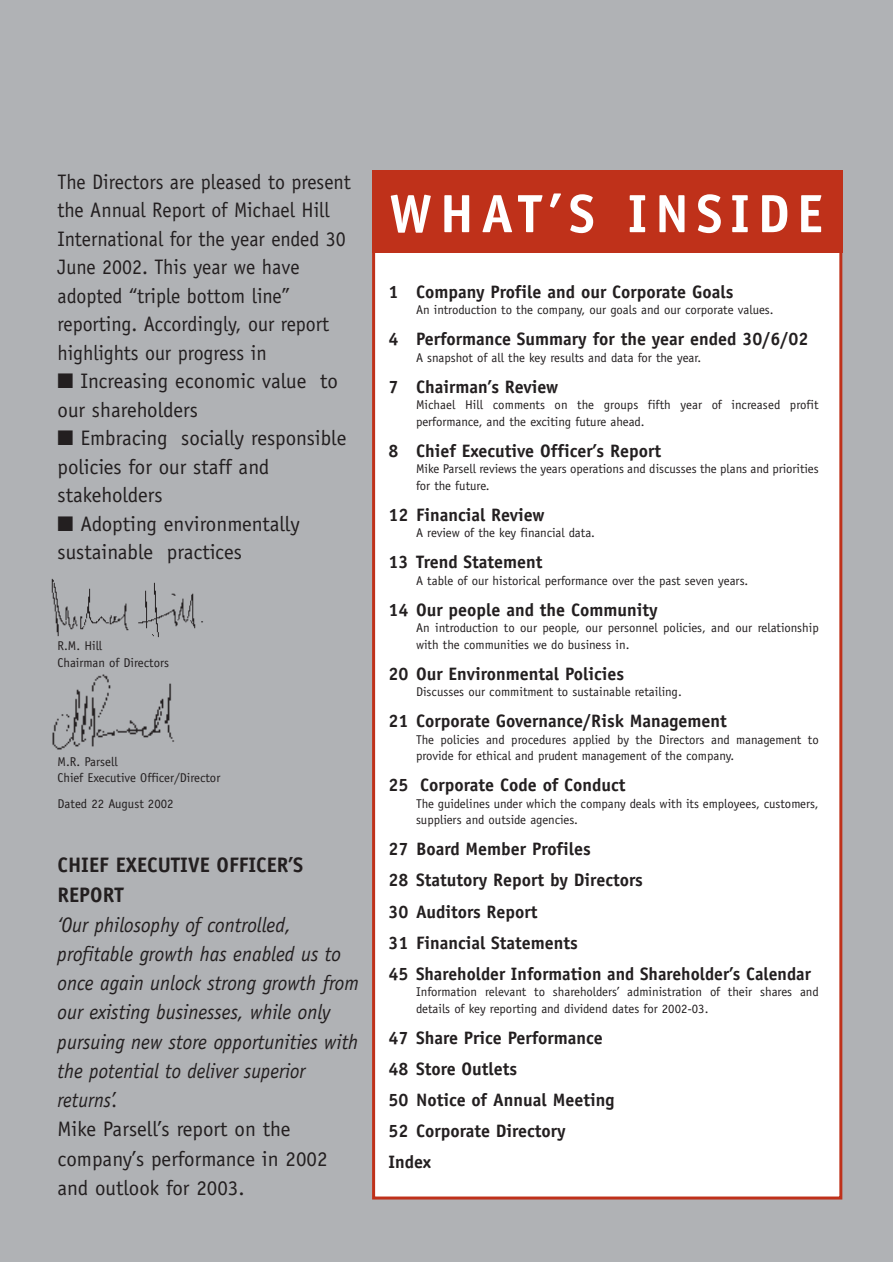
<style>
.page{position:relative;width:893px;height:1262px;background:#fff}
.page>*{position:absolute;margin:0;border:0;box-sizing:border-box;transform-origin:0 0}
.t1{font:700 54px "Officina Sans";letter-spacing:.14em;color:#fff}
.t2{font:21px/28.5px "Officina Sans";color:#231f20}
.t3{font:21px/28.5px "Officina Sans";color:#231f20;scale:.95 1}
.t4{font:italic 21px/29.2px "Officina Sans";color:#231f20;scale:.95 1}
.t5{font:700 21px/30.8px "Officina Sans";color:#231f20}
.t6{font:700 18px/31px "Officina Sans";color:#231f20}
.t7{font:12.75px/16.5px "Officina Sans";color:#231f20}
</style>
<div class="page">
<div style="left:0;top:0;width:892px;height:1261px;background:#b0b2b5"></div>
<div style="left:373px;top:172px;width:467px;height:1026px;background:#fff"></div>
<div style="left:372px;top:170px;width:470px;height:83px;background:#bf311a"></div>
<img style="left:51px;top:578px;width:152px;height:60px">
<img style="left:52px;top:674px;width:122px;height:76px">
<h2 class="t3" style="left:58px;top:169px;width:310px">The Directors are pleased to present the Annual Report of Michael Hill<br>International for the year ended 30<br>June 2002. This year we have adopted “triple bottom line” reporting. Accordingly, our report highlights our progress in</h2>
<h2 class="t2" style="left:58px;top:368px;width:282px">■ Increasing economic value to our shareholders</h2>
<h2 class="t2" style="left:58px;top:425px;width:290px">■ Embracing socially responsible policies for our staff and stakeholders</h2>
<h2 class="t2" style="left:58px;top:511px;width:244px">■ Adopting environmentally sustainable practices</h2>
<p class="t7" style="left:58px;top:638px;width:113px">R.M. Hill<br>Chairman of Directors</p>
<p class="t7" style="left:58px;top:754px;width:164px">M.R. Parsell<br>Chief Executive Officer/Director</p>
<p class="t7" style="left:58px;top:796px;width:117px">Dated 22 August 2002</p>
<h2 class="t5" style="left:58px;top:850px;width:247px">CHIEF EXECUTIVE OFFICER’S<br>REPORT</h2>
<h2 class="t4" style="left:58px;top:911px;width:319px">‘Our philosophy of controlled, profitable growth has enabled us to once again unlock strong growth from our existing businesses, while only pursuing new store opportunities with the potential to deliver superior returns’.</h2>
<h2 class="t2" style="left:58px;top:1116px;width:271px;line-height:29.2px">Mike Parsell’s report on the company’s performance in 2002 and outlook for 2003.</h2>
<h1 class="t1" style="left:389px;top:193px;width:435px">WHAT’S INSIDE</h1>
<h3 class="t6" style="left:388px;top:277px;width:346px">1 Company Profile and our Corporate Goals</h3>
<p class="t7" style="left:416px;top:303px;width:359px">An introduction to the company, our goals and our corporate values.</p>
<h3 class="t6" style="left:388px;top:325px;width:421px">4 Performance Summary for the year ended 30/6/02</h3>
<p class="t7" style="left:416px;top:350px;width:287px">A snapshot of all the key results and data for the year.</p>
<h3 class="t6" style="left:388px;top:372px;width:171px">7 Chairman’s Review</h3>
<p class="t7" style="left:416px;top:398px;width:404px">Michael Hill comments on the groups fifth year of increased profit performance, and the exciting future ahead.</p>
<h3 class="t6" style="left:388px;top:436px;width:274px">8 Chief Executive Officer’s Report</h3>
<p class="t7" style="left:416px;top:462px;width:404px">Mike Parsell reviews the years operations and discusses the plans and priorities for the future.</p>
<h3 class="t6" style="left:388px;top:500px;width:158px">12 Financial Review</h3>
<p class="t7" style="left:416px;top:526px;width:180px">A review of the key financial data.</p>
<h3 class="t6" style="left:388px;top:548px;width:155px">13 Trend Statement</h3>
<p class="t7" style="left:416px;top:573px;width:333px">A table of our historical performance over the past seven years.</p>
<h3 class="t6" style="left:388px;top:595px;width:271px">14 Our people and the Community</h3>
<p class="t7" style="left:416px;top:621px;width:404px">An introduction to our people, our personnel policies, and our relationship with the communities we do business in.</p>
<h3 class="t6" style="left:388px;top:659px;width:237px">20 Our Environmental Policies</h3>
<p class="t7" style="left:416px;top:685px;width:267px">Discusses our commitment to sustainable retailing.</p>
<h3 class="t6" style="left:388px;top:707px;width:340px">21 Corporate Governance/Risk Management</h3>
<p class="t7" style="left:416px;top:732px;width:404px">The policies and procedures applied by the Directors and management to provide for ethical and prudent management of the company.</p>
<h3 class="t6" style="left:388px;top:771px;width:238px">25 Corporate Code of Conduct</h3>
<p class="t7" style="left:416px;top:796px;width:404px">The guidelines under which the company deals with its employees, customers, suppliers and outside agencies.</p>
<h3 class="t6" style="left:388px;top:835px;width:424px">27 Board Member Profiles<br>28 Statutory Report by Directors<br>30 Auditors Report<br>31 Financial Statements<br>45 Shareholder Information and Shareholder’s Calendar</h3>
<p class="t7" style="left:416px;top:984px;width:404px">Information relevant to shareholders’ administration of their shares and details of key reporting and dividend dates for 2002-03.</p>
<h3 class="t6" style="left:388px;top:1023px;width:227px">47 Share Price Performance<br>48 Store Outlets<br>50 Notice of Annual Meeting<br>52 Corporate Directory<br>Index</h3>
</div>
